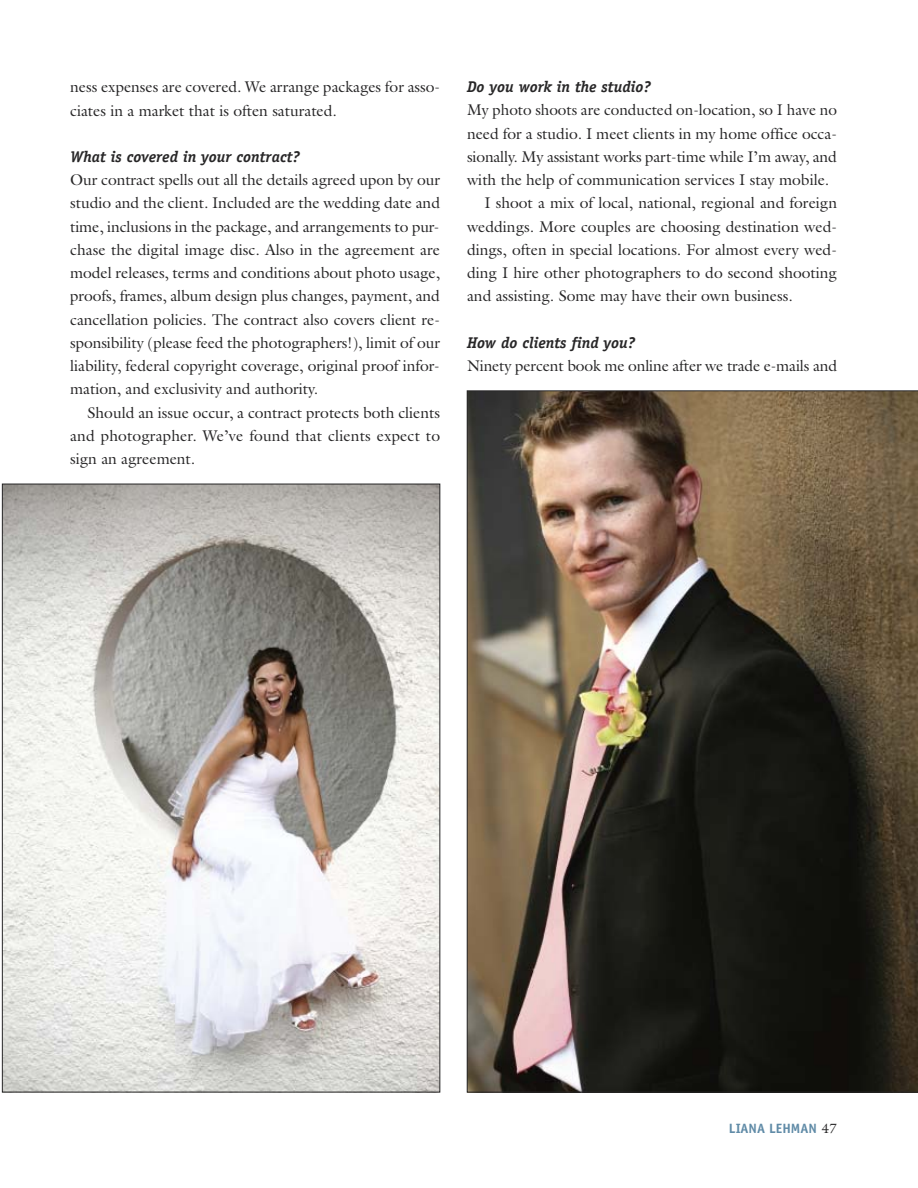
<style>
.page{position:relative;width:918px;height:1188px;background:#fff}
.page>*{position:absolute;margin:0;border:0;box-sizing:border-box;transform-origin:0 0}
.t1{font:15.6px/23.2px "Galliard";color:#272627;text-align:justify}
.t2{font:italic 700 15.6px "Officina Serif";color:#272627}
.t3{font:700 13.5px "Officina Sans";color:#608ba7}
.s1{font-family:"Galliard";font-weight:400;color:#272627}
</style>
<div class="page">
<img style="left:467px;top:390px;width:451px;height:703px">
<img style="left:4px;top:486px;width:434px;height:604px">
<p class="t1" style="left:70px;top:75px;width:371px">ness expenses are covered. We arrange packages for asso&shy;ciates in a market that is often saturated.</p>
<p class="t2" style="left:70px;top:151px;width:231px">What is covered in your contract?</p>
<p class="t1" style="left:70px;top:168px;width:371px">Our contract spells out all the details agreed upon by our studio and the client. Included are the wedding date and time, inclusions in the package, and arrangements to pur&shy;chase the digital image disc. Also in the agreement are model releases, terms and conditions about photo usage, proofs, frames, album design plus changes, payment, and cancellation policies. The contract also covers client re&shy;sponsibility (please feed the photographers!), limit of our liability, federal copyright coverage, original proof infor&shy;mation, and exclusivity and authority.</p>
<p class="t1" style="left:70px;top:401px;width:371px;text-indent:17px">Should an issue occur, a contract protects both clients and photographer. We’ve found that clients expect to sign an agreement.</p>
<p class="t2" style="left:467px;top:81px;width:185px">Do you work in the studio?</p>
<p class="t1" style="left:467px;top:98px;width:371px">My photo shoots are conducted on-location, so I have no</p>
<p class="t1" style="left:467px;top:122px;width:371px">need for a studio. I meet clients in my home office occa-</p>
<p class="t1" style="left:467px;top:145px;width:371px">sionally. My assistant works part-time while I’m away, and</p>
<p class="t1" style="left:467px;top:168px;width:364px">with the help of communication services I stay mobile.</p>
<p class="t1" style="left:484px;top:191px;width:354px">I shoot a mix of local, national, regional and foreign</p>
<p class="t1" style="left:467px;top:215px;width:371px">weddings. More couples are choosing destination wed-</p>
<p class="t1" style="left:467px;top:238px;width:371px">dings, often in special locations. For almost every wed-</p>
<p class="t1" style="left:467px;top:261px;width:371px">ding I hire other photographers to do second shooting</p>
<p class="t1" style="left:467px;top:284px;width:327px">and assisting. Some may have their own business.</p>
<p class="t2" style="left:467px;top:337px;width:170px">How do clients find you?</p>
<p class="t1" style="left:467px;top:354px;width:371px">Ninety percent book me online after we trade e-mails and</p>
<p class="t3" style="left:729px;top:1124px;width:110px">LIANA LEHMAN <span class="s1">47</span></p>
</div>
